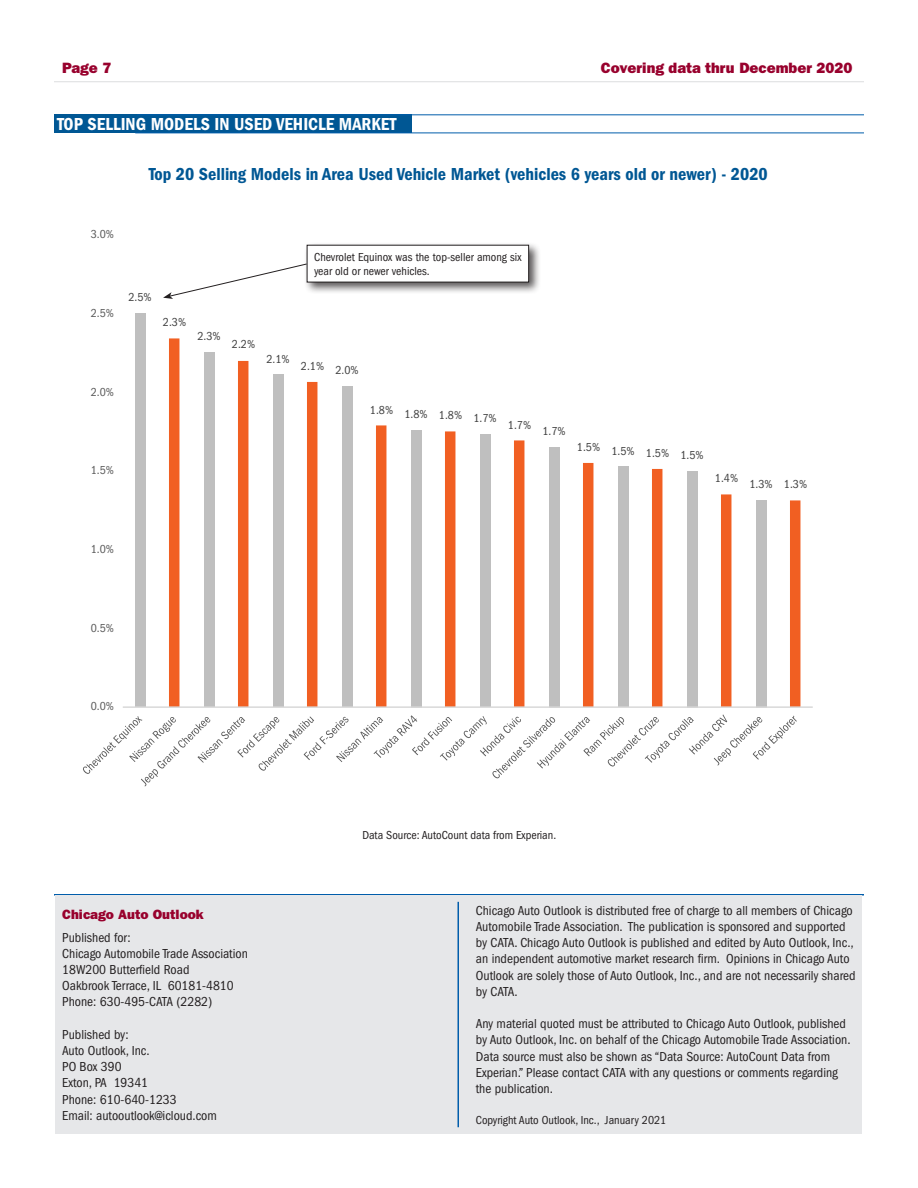
<style>
.page{position:relative;width:918px;height:1188px;background:#fff}
.page>*{position:absolute;margin:0;border:0;box-sizing:border-box;transform-origin:0 0}
.Graph_and_table_head{font:18px "ITC Franklin Gothic Std Dm Cd";color:#005794}
.Graph_and_table_head-2{font:18px "ITC Franklin Gothic Std Dm Cd";color:#fff}
.t1{font:15px "ITC Franklin Gothic Std Hvy";color:#98012d}
.t2{font:condensed 13.5px/16.2px "ITC Franklin Gothic Std";color:#231f20}
.t3{font:13.5px "ITC Franklin Gothic Std Hvy";color:#98012d}
.Graph_text_boxes{font:condensed 12px/14.4px "ITC Franklin Gothic Std";color:#231f20}
.t4{font:condensed 12px "ITC Franklin Gothic Std";color:#404040}
.Body{font:condensed 12px "ITC Franklin Gothic Std";color:#231f20}
.t5{font:condensed 12px "ITC Franklin Gothic Std";color:#595959}
</style>
<div class="page">
<hr style="left:54px;top:894px;width:810px;height:2px;background:#015dab">
<div style="left:56px;top:895px;width:806px;height:239px;background:#e6e7e9"></div>
<hr style="left:458px;top:902px;width:1px;height:225px;background:#015dab">
<hr style="left:54px;top:81px;width:810px;height:1px;background:#dcdddf">
<div style="left:54px;top:114px;width:358px;height:19px;background:#005794"></div>
<hr style="left:137px;top:114px;width:727px;height:1px;background:#015dab">
<hr style="left:135px;top:133px;width:729px;height:1px;background:#015dab">
<div style="left:135px;top:314px;width:10px;height:393px;background:#bfbfbf"></div>
<svg style="left:169px;top:338px;width:631px;height:368px"></svg>
<hr style="left:123px;top:706px;width:690px;height:2px;background:#d9d9d9">
<svg style="left:83px;top:714px;width:714px;height:72px"></svg>
<div style="left:304px;top:242px;width:237px;height:53px;background:#231f20;opacity:.75"></div>
<div style="left:307px;top:245px;width:222px;height:37px;background:#fff"></div>
<svg style="left:163px;top:263px;width:145px;height:36px"></svg>
<p class="t1" style="left:62px;top:59px;width:51px">Page 7</p>
<p class="t1" style="left:601px;top:59px;width:253px">Covering data thru December 2020</p>
<p class="Graph_and_table_head-2" style="left:57px;top:114px;width:341px">TOP SELLING MODELS IN USED VEHICLE MARKET</p>
<p class="Graph_and_table_head" style="left:149px;top:164px;width:621px">Top 20 Selling Models in Area Used Vehicle Market (vehicles 6 years old or newer) - 2020</p>
<p class="t5" style="left:91px;top:227px;width:25px">3.0%</p>
<p class="t5" style="left:91px;top:306px;width:25px">2.5%</p>
<p class="t5" style="left:91px;top:385px;width:25px">2.0%</p>
<p class="t5" style="left:91px;top:464px;width:25px">1.5%</p>
<p class="t4" style="left:128px;top:291px;width:25px">2.5%</p>
<p class="t4" style="left:163px;top:316px;width:25px">2.3%</p>
<p class="t4" style="left:197px;top:329px;width:25px">2.3%</p>
<p class="t4" style="left:232px;top:338px;width:25px">2.2%</p>
<p class="t4" style="left:266px;top:352px;width:25px">2.1%</p>
<p class="Graph_text_boxes" style="left:314px;top:249px;width:209px">Chevrolet Equinox was the top-seller among six year old or newer vehicles.</p>
<p class="t4" style="left:301px;top:361px;width:59px">2.1% 2.0%</p>
<p class="t4" style="left:370px;top:408px;width:128px">1.8% 1.8% 1.8% 1.7%</p>
<p class="t4" style="left:508px;top:418px;width:25px">1.7%</p>
<p class="t4" style="left:542px;top:424px;width:25px">1.7%</p>
<p class="t4" style="left:577px;top:445px;width:128px">1.5% 1.5% 1.5% 1.5%</p>
<p class="t4" style="left:715px;top:471px;width:25px">1.4%</p>
<p class="t4" style="left:749px;top:477px;width:59px">1.3% 1.3%</p>
<p class="t5" style="left:91px;top:542px;width:25px">1.0%</p>
<p class="t5" style="left:91px;top:621px;width:25px">0.5%</p>
<p class="t5" style="left:91px;top:700px;width:25px">0.0%</p>
<p class="Body" style="left:362px;top:828px;width:195px">Data Source: AutoCount data from Experian.</p>
<p class="t3" style="left:62px;top:906px;width:143px">Chicago Auto Outlook</p>
<p class="t2" style="left:62px;top:929px;width:70px">Published for:</p>
<p class="t2" style="left:62px;top:945px;width:187px">Chicago Automobile Trade Association</p>
<p class="t2" style="left:62px;top:962px;width:173px">18W200 Butterfield Road<br>Oakbrook Terrace, IL 60181-4810</p>
<p class="t2" style="left:62px;top:994px;width:152px">Phone: 630-495-CATA (2282)</p>
<p class="t2" style="left:62px;top:1026px;width:68px">Published by:</p>
<p class="t2" style="left:62px;top:1043px;width:89px">Auto Outlook, Inc.</p>
<p class="t2" style="left:62px;top:1059px;width:61px">PO Box 390</p>
<p class="t2" style="left:62px;top:1075px;width:87px">Exton, PA 19341</p>
<p class="t2" style="left:62px;top:1091px;width:116px">Phone: 610-640-1233</p>
<p class="t2" style="left:62px;top:1107px;width:156px">Email: autooutlook@icloud.com</p>
<p class="t2" style="left:476px;top:902px;width:381px">Chicago Auto Outlook is distributed free of charge to all members of Chicago Automobile Trade Association. The publication is sponsored and supported by CATA. Chicago Auto Outlook is published and edited by Auto Outlook, Inc., an independent automotive market research firm. Opinions in Chicago Auto Outlook are solely those of Auto Outlook, Inc., and are not necessarily shared by CATA.</p>
<p class="t2" style="left:476px;top:1016px;width:376px">Any material quoted must be attributed to Chicago Auto Outlook, published by Auto Outlook, Inc. on behalf of the Chicago Automobile Trade Association.<br>Data source must also be shown as “Data Source: AutoCount Data from Experian.” Please contact CATA with any questions or comments regarding the publication.</p>
<p class="Graph_text_boxes" style="left:476px;top:1113px;width:192px">Copyright Auto Outlook, Inc., January 2021</p>
</div>
